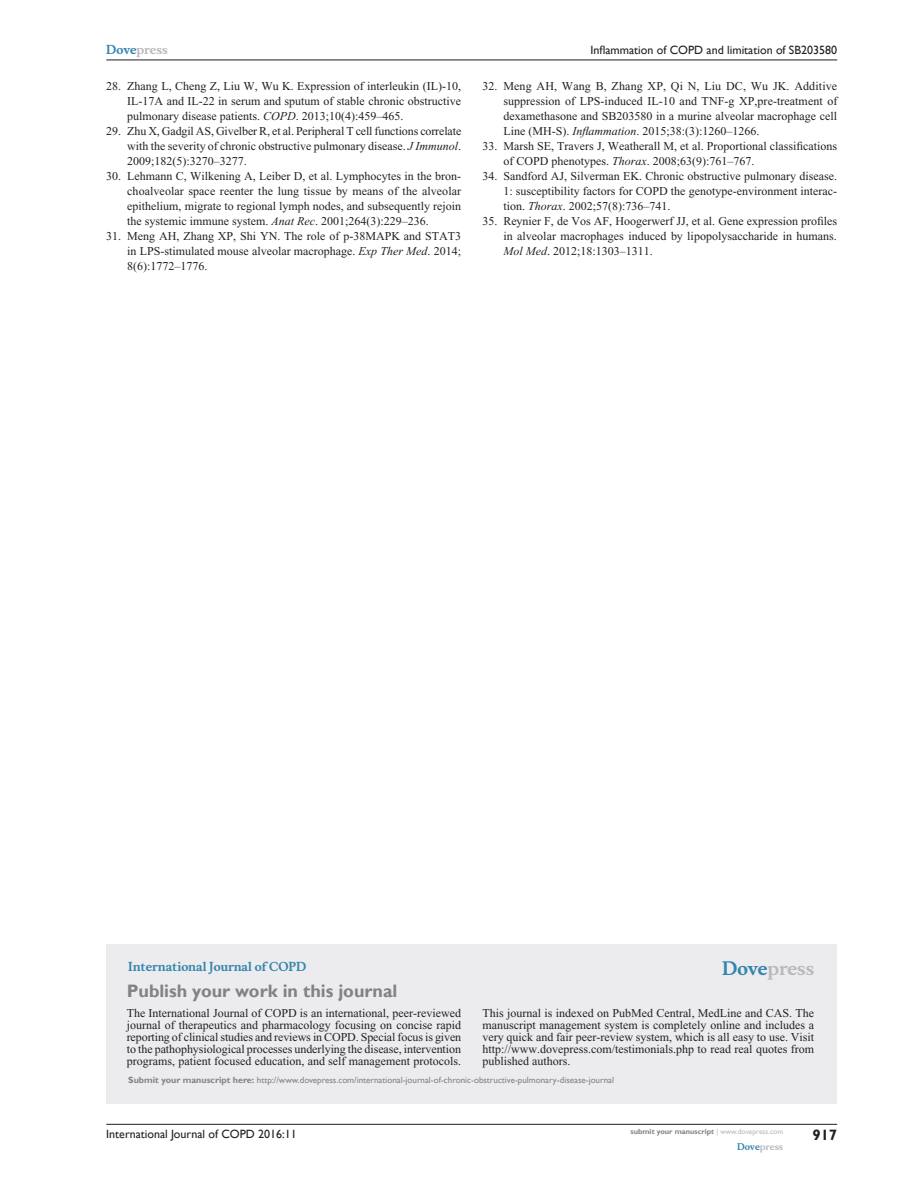
<style>
.page{position:relative;width:918px;height:1188px;background:#fff}
.page>*{position:absolute;margin:0;border:0;box-sizing:border-box;transform-origin:0 0}
.PromBx-H1{font:700 18px "Gill Sans";color:#808285}
.PromBx-Brand{font:700 18px "Musee";color:#b8b9bc}
.t1{font:700 15px "Gill Sans";color:#231f20}
.RefNL2{font:12px/15px "Times New Roman";color:#231f20;text-align:justify}
.PromBx-Tx{font:12px/12px "Times New Roman";color:#231f20;text-align:justify}
.t2{font:12px "Gill Sans";color:#231f20}
.PromBx-JrnlName{font:700 12px "Musee";color:#3485ae}
.t3{font:700 12px "Musee";color:#b8b9bc}
.PromBx-SubmitMssWebA{font:9px "Gill Sans";color:#808285}
.t4{font:700 9px "Musee";color:#b8b9bc}
.t5{font:700 7.5px "Gill Sans";color:#808285}
.s1{color:#3485ae}
.s2{font-style:italic}
.s3{font-weight:700}
.s4{font-weight:400;color:#b8b9bc}
</style>
<div class="page">
<div style="left:106px;top:944px;width:731px;height:159px;background:#ececee"></div>
<hr style="left:106px;top:1124px;width:731px;height:1px;background:#231f20">
<hr style="left:106px;top:60px;width:731px;height:1px;background:#231f20">
<p class="t3" style="left:106px;top:43px;width:63px"><span class="s1">Dove</span>press</p>
<p class="RefNL2" style="left:127px;top:79px;width:335px;text-indent:-21px">28. Zhang L, Cheng Z, Liu W, Wu K. Expression of interleukin (IL)-10, IL-17A and IL-22 in serum and sputum of stable chronic obstructive pulmonary disease patients. <span class="s2">COPD</span>. 2013;10(4):459–465.</p>
<p class="RefNL2" style="left:127px;top:124px;width:336px;text-indent:-21px">29. Zhu X, Gadgil AS, Givelber R, et al. Peripheral T cell functions correlate with the severity of chronic obstructive pulmonary disease. <span class="s2">J Immunol</span>.<br>2009;182(5):3270–3277.</p>
<p class="RefNL2" style="left:127px;top:169px;width:335px;text-indent:-21px">30. Lehmann C, Wilkening A, Leiber D, et al. Lymphocytes in the bron&shy;choalveolar space reenter the lung tissue by means of the alveolar epithelium, migrate to regional lymph nodes, and subsequently rejoin the systemic immune system. <span class="s2">Anat Rec</span>. 2001;264(3):229–236.</p>
<p class="RefNL2" style="left:127px;top:229px;width:335px;text-indent:-21px">31. Meng AH, Zhang XP, Shi YN. The role of p-38MAPK and STAT3 in LPS-stimulated mouse alveolar macrophage. <span class="s2">Exp Ther Med</span>. 2014; 8(6):1772–1776.</p>
<p class="t2" style="left:590px;top:43px;width:248px">Inflammation of COPD and limitation of SB203580</p>
<p class="RefNL2" style="left:503px;top:79px;width:336px;text-indent:-21px">32. Meng AH, Wang B, Zhang XP, Qi N, Liu DC, Wu JK. Additive suppression of LPS-induced IL-10 and TNF-g XP,pre-treatment of dexamethasone and SB203580 in a murine alveolar macrophage cell Line (MH-S). <span class="s2">Inflammation</span>. 2015;38:(3):1260–1266.</p>
<p class="RefNL2" style="left:503px;top:139px;width:335px;text-indent:-21px">33. Marsh SE, Travers J, Weatherall M, et al. Proportional classifications of COPD phenotypes. <span class="s2">Thorax</span>. 2008;63(9):761–767.</p>
<p class="RefNL2" style="left:503px;top:169px;width:335px;text-indent:-21px">34. Sandford AJ, Silverman EK. Chronic obstructive pulmonary disease.<br>1: susceptibility factors for COPD the genotype-environment interac&shy;tion. <span class="s2">Thorax</span>. 2002;57(8):736–741.</p>
<p class="RefNL2" style="left:503px;top:214px;width:335px;text-indent:-21px">35. Reynier F, de Vos AF, Hoogerwerf JJ, et al. Gene expression profiles in alveolar macrophages induced by lipopolysaccharide in humans.<br><span class="s2">Mol Med</span>. 2012;18:1303–1311.</p>
<p class="PromBx-JrnlName" style="left:128px;top:959px;width:180px">International Journal of COPD</p>
<p class="PromBx-H1" style="left:127px;top:980px;width:272px">Publish your work in this journal</p>
<p class="PromBx-Brand" style="left:722px;top:958px;width:94px"><span class="s1">Dove</span>press</p>
<p class="PromBx-Tx" style="left:127px;top:1007px;width:336px">The International Journal of COPD is an international, peer-reviewed journal of therapeutics and pharmacology focusing on concise rapid reporting of clinical studies and reviews in COPD. Special focus is given to the pathophysiological processes underlying the disease, intervention programs, patient focused education, and self management protocols.</p>
<p class="PromBx-Tx" style="left:482px;top:1007px;width:333px">This journal is indexed on PubMed Central, MedLine and CAS. The manuscript management system is completely online and includes a very quick and fair peer-review system, which is all easy to use. Visit http://www.dovepress.com/testimonials.php to read real quotes from published authors.</p>
<p class="PromBx-SubmitMssWebA" style="left:128px;top:1075px;width:487px"><span class="s3">Submit your manuscript here:</span> http://www.dovepress.com/international-journal-of-chronic-obstructive-pulmonary-disease-journal</p>
<p class="t2" style="left:106px;top:1127px;width:192px">International Journal of COPD 2016:11</p>
<p class="t5" style="left:631px;top:1127px;width:154px">submit your manuscript <span class="s4">| www.dovepress.com</span></p>
<p class="t4" style="left:737px;top:1141px;width:48px"><span class="s1">Dove</span>press</p>
<p class="t1" style="left:812px;top:1126px;width:26px">917</p>
</div>
